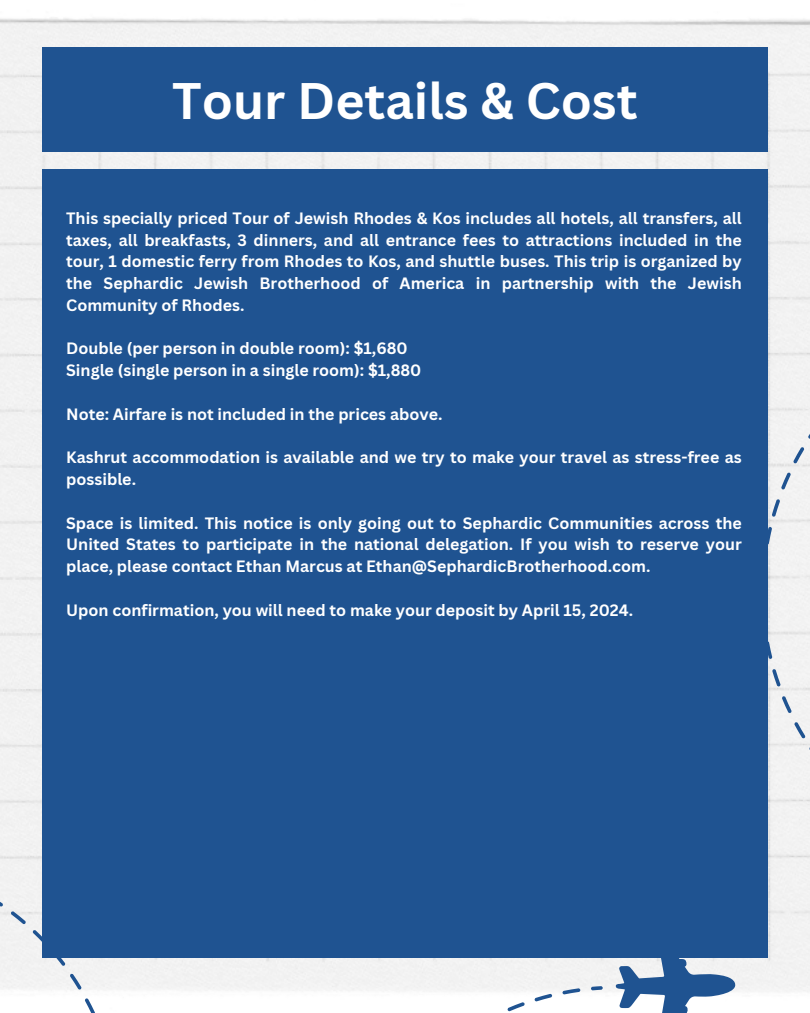
<style>
.page{position:relative;width:810px;height:1013px;background:#fff}
.page>*{position:absolute;margin:0;border:0;box-sizing:border-box;transform-origin:0 0}
.t1{font:700 50px "Canva Sans";color:#fff}
.t2{font:700 30px "Canva Sans";color:#fff}
.t3{font:700 16px/21.8px "Canva Sans";color:#fff;text-align:justify}
</style>
<div class="page">
<img style="left:0;top:17px;width:810px;height:975px">
<svg style="left:613px;top:957px;width:129px;height:55px"></svg>
<svg style="left:338px;top:973px;width:265px;height:39px"></svg>
<svg style="left:0;top:856px;width:136px;height:156px"></svg>
<div style="left:784px;top:291px;width:26px;height:136px;background:#f2f2f2"></div>
<svg style="left:768px;top:427px;width:42px;height:377px;fill:#f2f2f2"></svg>
<div style="left:42px;top:47px;width:726px;height:105px;background:#1f5391"></div>
<div style="left:42px;top:169px;width:726px;height:788px;background:#1f5391"></div>
<p class="t1" style="left:172px;top:66px;width:467px">Tour Details &amp; Cost</p>
<h1 class="t2" style="left:376px;top:97px;width:361px">Day 10 - Tuesday July 18</h1>
<p class="t3" style="left:66px;top:207px;width:677px">This specially priced Tour of Jewish Rhodes &amp; Kos includes all hotels, all transfers, all taxes, all breakfasts, 3 dinners, and all entrance fees to attractions included in the tour, 1 domestic ferry from Rhodes to Kos, and shuttle buses. This trip is organized by the Sephardic Jewish Brotherhood of America in partnership with the Jewish Community of Rhodes.</p>
<p class="t3" style="left:66px;top:337px;width:343px">Double (per person in double room): $1,680</p>
<p class="t3" style="left:66px;top:359px;width:357px">Single (single person in a single room): $1,880</p>
<p class="t3" style="left:66px;top:402px;width:378px">Note: Airfare is not included in the prices above.</p>
<p class="t3" style="left:66px;top:446px;width:677px">Kashrut accommodation is available and we try to make your travel as stress-free as possible.</p>
<p class="t3" style="left:66px;top:511px;width:677px">Space is limited. This notice is only going out to Sephardic Communities across the United States to participate in the national delegation. If you wish to reserve your place, please contact Ethan Marcus at Ethan@SephardicBrotherhood.com.</p>
<p class="t3" style="left:66px;top:598px;width:568px">Upon confirmation, you will need to make your deposit by April 15, 2024.</p>
</div>
